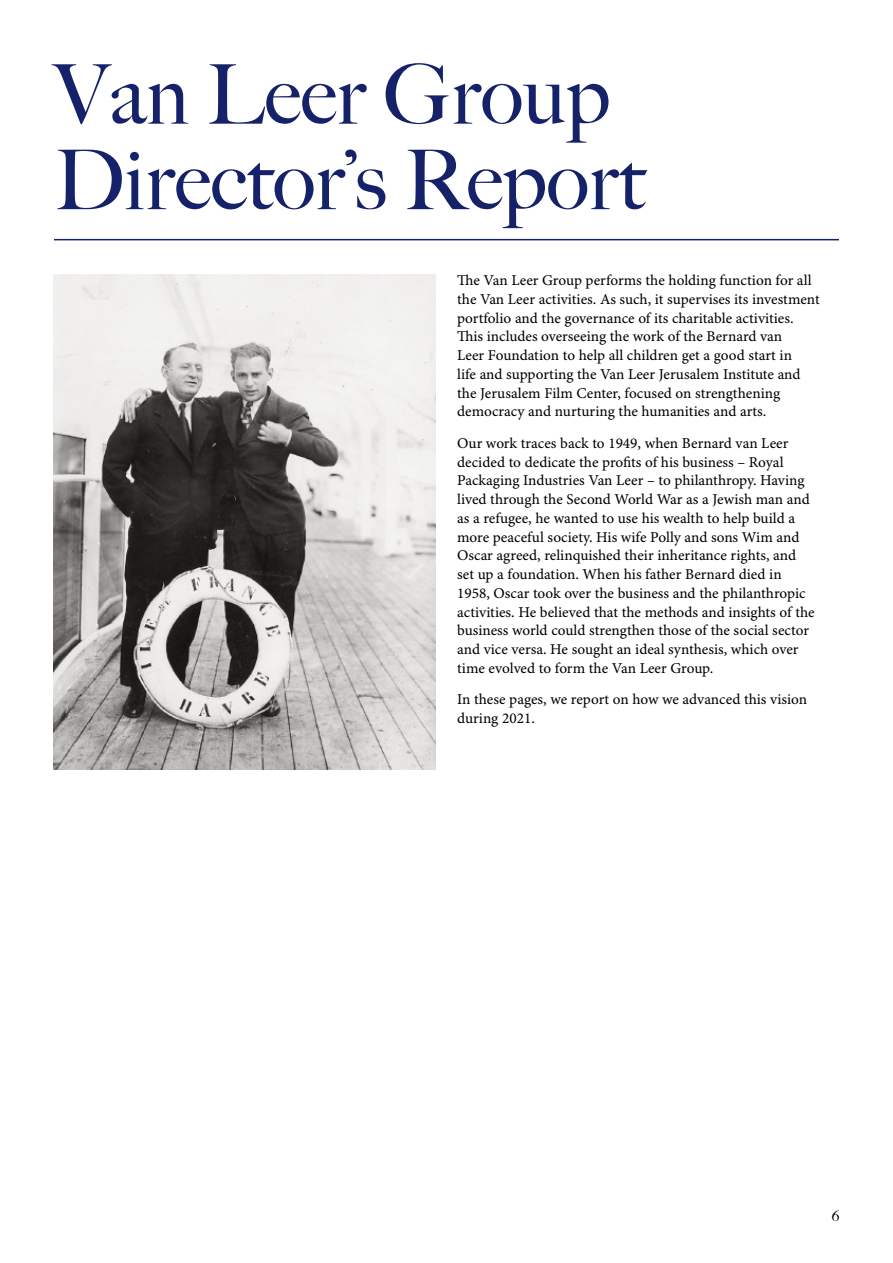
<style>
.page{position:relative;width:893px;height:1263px;background:#fff}
.page>*{position:absolute;margin:0;border:0;box-sizing:border-box;transform-origin:0 0}
.t1{font:500 82.5px/85.5px "Big Caslon";color:#152269}
.t2{font:15px/18.8px "Minion Pro Capt";color:#000}
.t3{font:500 15px "Big Caslon";color:#000}
</style>
<div class="page">
<hr style="left:54px;top:239px;width:785px;height:1px;background:#152269">
<img style="left:53px;top:274px;width:383px;height:495px">
<h1 class="t1" style="left:54px;top:49px;width:592px">Van Leer Group<br>Director’s Report</h1>
<p class="t2" style="left:457px;top:272px;width:364px">The Van Leer Group performs the holding function for all the Van Leer activities. As such, it supervises its investment portfolio and the governance of its charitable activities.<br>This includes overseeing the work of the Bernard van<br>Leer Foundation to help all children get a good start in<br>life and supporting the Van Leer Jerusalem Institute and the Jerusalem Film Center, focused on strengthening democracy and nurturing the humanities and arts.</p>
<p class="t2" style="left:457px;top:434px;width:359px">Our work traces back to 1949, when Bernard van Leer decided to dedicate the profits of his business – Royal Packaging Industries Van Leer – to philanthropy. Having lived through the Second World War as a Jewish man and as a refugee, he wanted to use his wealth to help build a more peaceful society. His wife Polly and sons Wim and Oscar agreed, relinquished their inheritance rights, and set up a foundation. When his father Bernard died in 1958, Oscar took over the business and the philanthropic activities. He believed that the methods and insights of the business world could strengthen those of the social sector and vice versa. He sought an ideal synthesis, which over time evolved to form the Van Leer Group.</p>
<p class="t2" style="left:457px;top:691px;width:352px">In these pages, we report on how we advanced this vision during 2021.</p>
<p class="t3" style="left:832px;top:1203px;width:9px">6</p>
</div>
